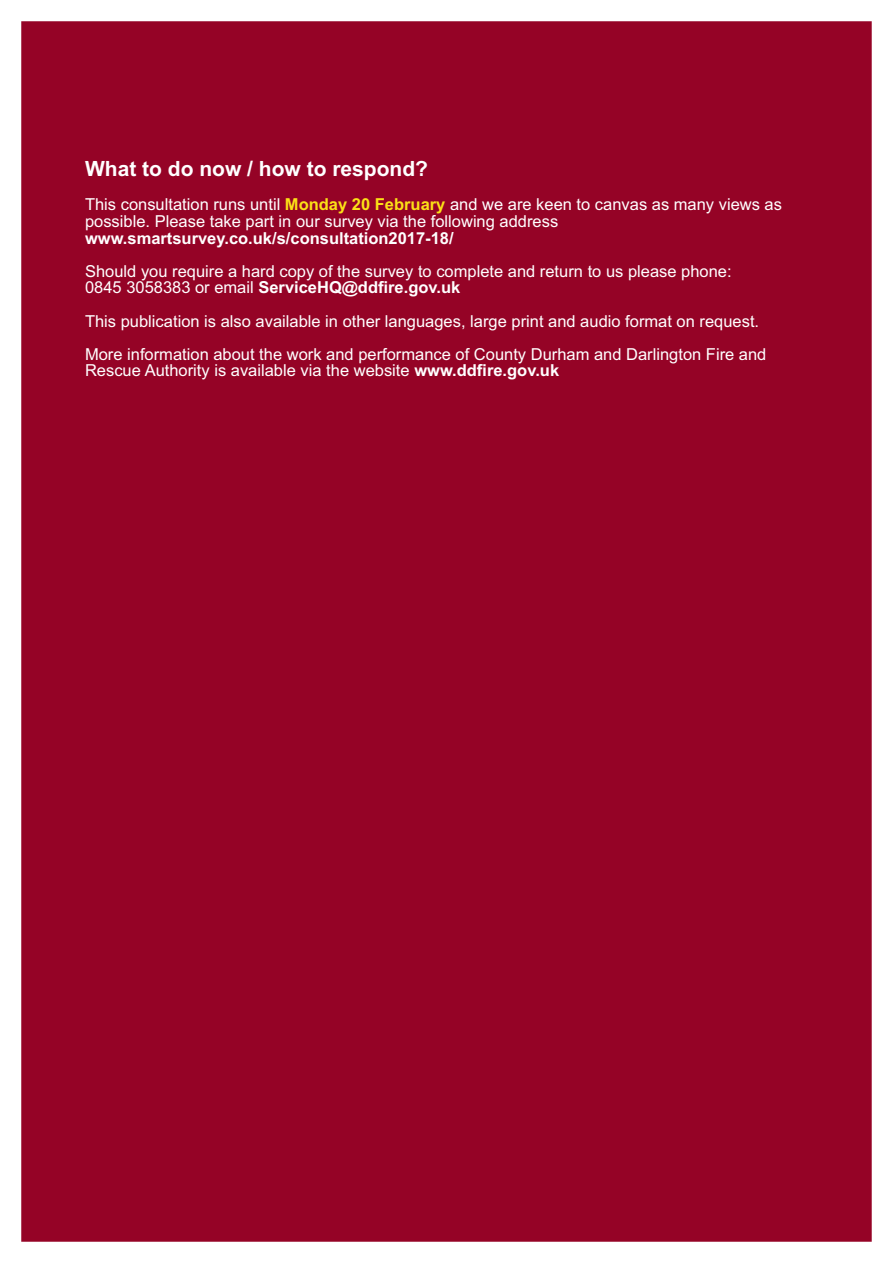
<style>
.page{position:relative;width:893px;height:1263px;background:#fff}
.page>*{position:absolute;margin:0;border:0;box-sizing:border-box;transform-origin:0 0}
.t1{font:700 21px "Arial";color:#fff}
.t2{font:16.5px/16.6px "Arial";color:#fff}
.t3{font:700 16.5px "Arial";color:#fff}
.s1{font-weight:700;color:#fbe116}
.s2{font-weight:700}
</style>
<div class="page">
<div style="left:21px;top:21px;width:851px;height:1221px;background:#950326"></div>
<p class="t1" style="left:85px;top:161px;width:345px">What to do now / how to respond?</p>
<p class="t2" style="left:85px;top:198px;width:698px">This consultation runs until <span class="s1">Monday 20 February</span> and we are keen to canvas as many views as possible. Please take part in our survey via the following address</p>
<p class="t3" style="left:85px;top:232px;width:370px">www.smartsurvey.co.uk/s/consultation2017-18/</p>
<p class="t2" style="left:85px;top:264px;width:648px">Should you require a hard copy of the survey to complete and return to us please phone:<br>0845 3058383 or email <span class="s2">ServiceHQ@ddfire.gov.uk</span></p>
<p class="t2" style="left:85px;top:306px;width:683px;line-height:33.2px">This publication is also available in other languages, large print and audio format on request.<br>More information about the work and performance of County Durham and Darlington Fire and</p>
<p class="t2" style="left:85px;top:364px;width:476px">Rescue Authority is available via the website <span class="s2">www.ddfire.gov.uk</span></p>
</div>
